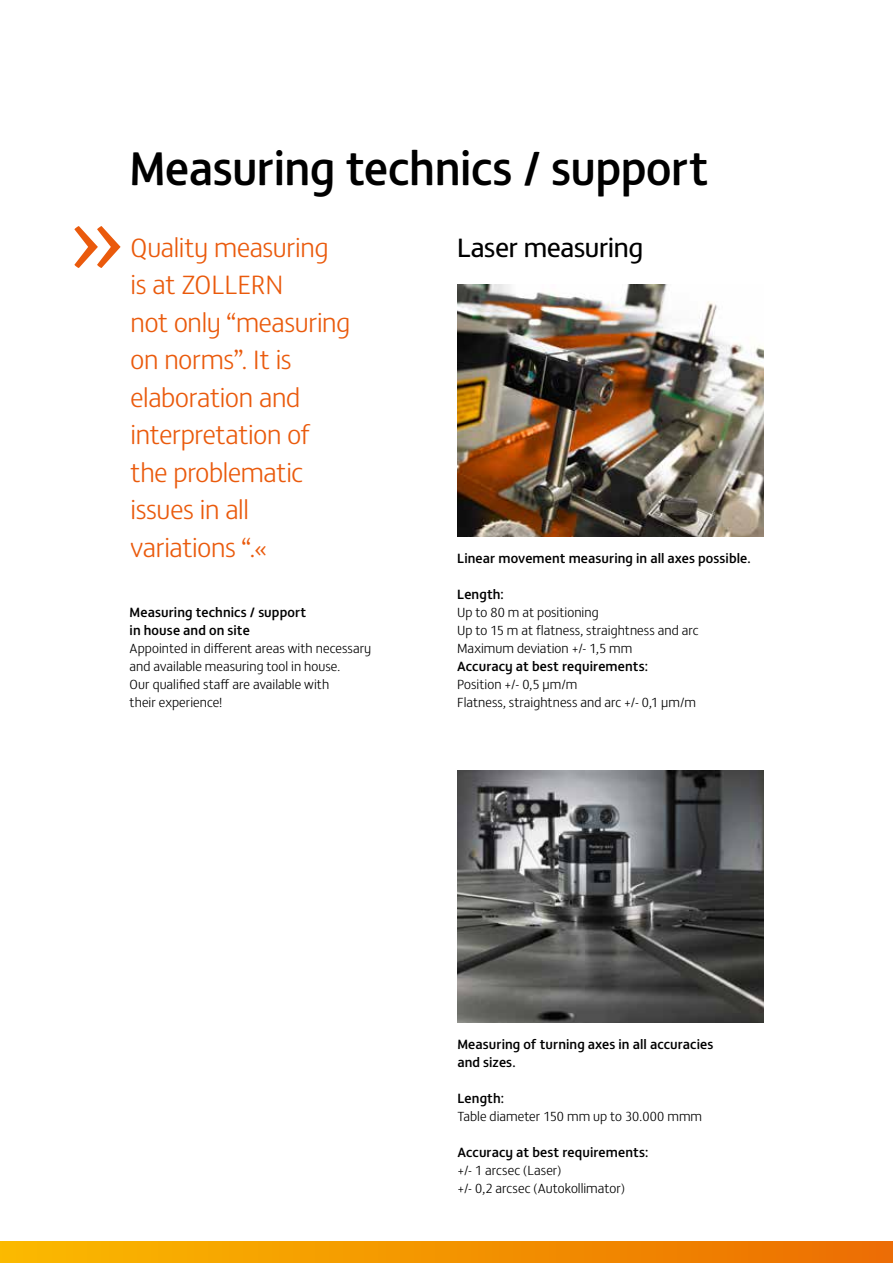
<style>
.page{position:relative;width:893px;height:1263px;background:#fff}
.page>*{position:absolute;margin:0;border:0;box-sizing:border-box;transform-origin:0 0}
.t1{font:300 120px "FS Matthew";color:#ea5a0c}
.t2{font:500 48px "FS Matthew";letter-spacing:-.01em;color:#000;scale:.96 1}
.t3{font:300 27px/37.5px "FS Matthew";letter-spacing:-.01em;color:#ea5a0c}
.t4{font:27px "FS Matthew";letter-spacing:-.01em;color:#000}
.t5{font:500 13.65px/18px "FS Matthew";letter-spacing:.005em;color:#000}
.t6{font:300 13.5px/18px "FS Matthew";letter-spacing:.005em;color:#000}
</style>
<div class="page">
<img style="left:457px;top:771px;width:307px;height:252px">
<img style="left:457px;top:285px;width:307px;height:252px">
<div style="left:0;top:1242px;width:893px;height:21px;background:linear-gradient(to right,#fbba00,#ec6e02)"></div>
<h2 class="t2" style="left:129px;top:130px;width:605px">Measuring technics / support</h2>
<h1 class="t1" style="left:71px;top:146px;width:55px">»</h1>
<h3 class="t3" style="left:131px;top:227px;width:221px">Quality measuring is at ZOLLERN<br>not only “measuring on norms”. It is elaboration and interpretation of the problematic issues in all variations “.«</h3>
<h3 class="t4" style="left:457px;top:228px;width:188px">Laser measuring</h3>
<p class="t5" style="left:457px;top:548px;width:295px">Linear movement measuring in all axes possible.</p>
<p class="t5" style="left:457px;top:584px;width:48px">Length:</p>
<p class="t6" style="left:457px;top:602px;width:243px">Up to 80 m at positioning<br>Up to 15 m at flatness, straightness and arc<br>Maximum deviation +/- 1,5 mm</p>
<p class="t5" style="left:457px;top:656px;width:192px">Accuracy at best requirements:</p>
<p class="t6" style="left:457px;top:674px;width:241px">Position +/- 0,5 µm/m<br>Flatness, straightness and arc +/- 0,1 µm/m</p>
<p class="t5" style="left:130px;top:602px;width:178px">Measuring technics / support in house and on site</p>
<p class="t6" style="left:130px;top:638px;width:243px">Appointed in different areas with necessary and available measuring tool in house.<br>Our qualified staff are available with<br>their experience!</p>
<p class="t5" style="left:457px;top:1034px;width:257px">Measuring of turning axes in all accuracies and sizes.</p>
<p class="t5" style="left:457px;top:1088px;width:48px">Length:</p>
<p class="t6" style="left:457px;top:1106px;width:246px">Table diameter 150 mm up to 30.000 mmm</p>
<p class="t5" style="left:457px;top:1142px;width:192px">Accuracy at best requirements:</p>
<p class="t6" style="left:457px;top:1160px;width:169px">+/- 1 arcsec (Laser)<br>+/- 0,2 arcsec (Autokollimator)</p>
</div>
